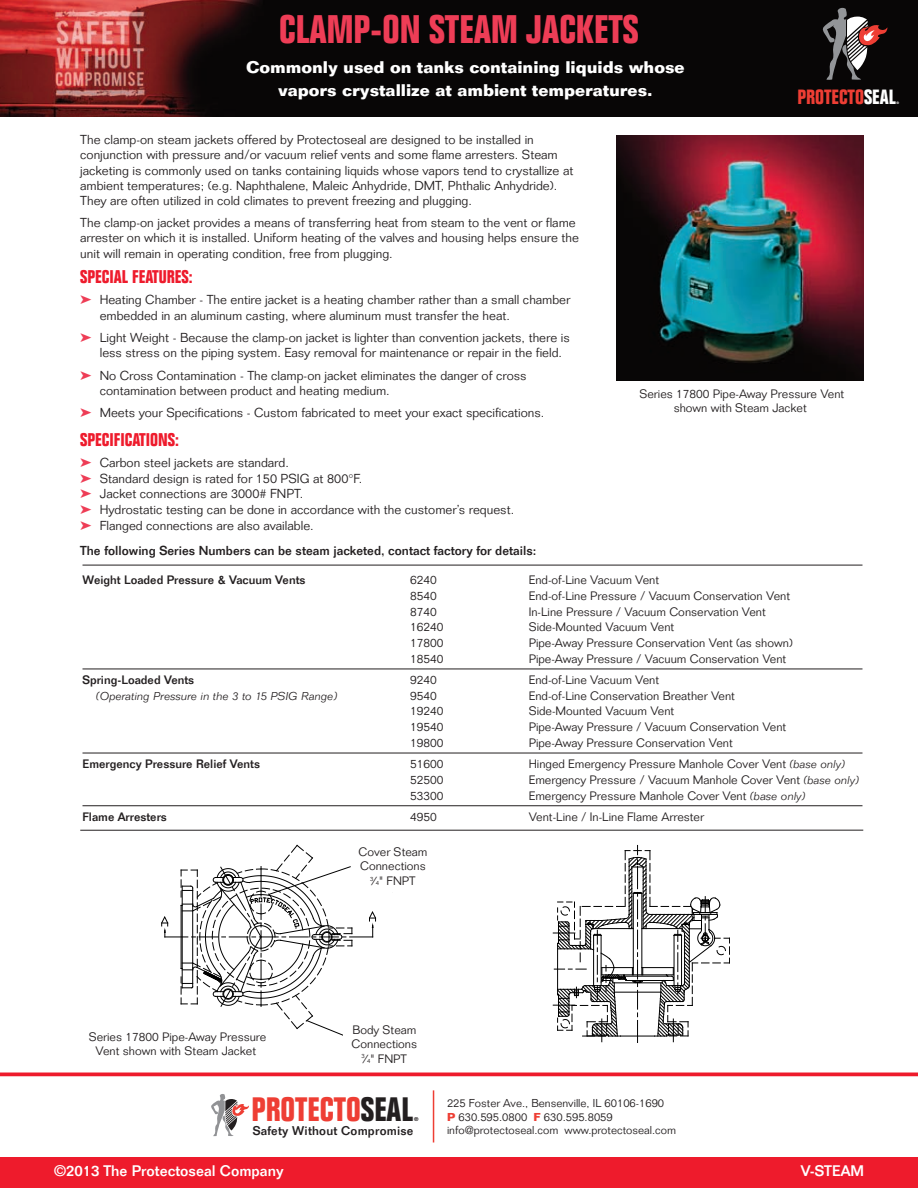
<style>
.page{position:relative;width:918px;height:1188px;background:#fff}
.page>*{position:absolute;margin:0;border:0;box-sizing:border-box;transform-origin:0 0}
.t1{font:700 condensed 39px "Folio Std";color:#ee3d56}
.t2{font:700 condensed 33.15px "Folio Std";color:#ee3e34}
.t3{font:700 condensed 20.25px "Folio Std";color:#ee3e34}
.t4{font:700 condensed 18px "Folio Std";color:#ee1b2c}
.t5{font:700 16.5px/23px "Folio Std";color:#fff;text-align:center}
.t6{font:500 15px "Folio Std";color:#fff}
.t7{font:300 12.75px/15.3px "Folio Std";color:#231f20}
.t8{font:500 12.75px "Folio Std";color:#231f20}
.t9{font:500 12.45px "Folio Std";letter-spacing:.015em;color:#231f20}
.t10{font:300 12px/14.4px "Folio Std";color:#231f20;text-align:center}
.t11{font:500 12px "Folio Std";color:#231f20}
.t12{font:italic 300 12px "Folio TOT";color:#231f20}
.t13{font:300 11.25px/13.5px "Folio Std";color:#231f20}
.t14{font:700 condensed 5.4px "Folio Std";color:#231f20}
.t15{font:700 condensed 3.3px "Folio Std";color:#fff}
.s1{color:#ee3d56}
.s2{color:#fff}
.s3{font-family:"Folio TOT";font-style:italic}
.s4{font-size:6px}
.s5{color:#231f20}
.s6{font-weight:700;color:#ee3e34}
</style>
<div class="page">
<hr style="left:82px;top:565px;width:780px;height:1px;background:#231f20">
<hr style="left:82px;top:669px;width:780px;height:1px;background:#231f20">
<hr style="left:82px;top:753px;width:780px;height:1px;background:#231f20">
<hr style="left:82px;top:805px;width:780px;height:1px;background:#231f20">
<img style="left:0;top:0;width:918px;height:116px">
<svg style="left:822px;top:8px;width:65px;height:72px;background:#4f4343"></svg>
<img style="left:617px;top:136px;width:247px;height:244px">
<hr style="left:80px;top:830px;width:783px;height:1px;background:#231f20">
<svg style="left:161px;top:845px;width:216px;height:191px"></svg>
<div style="left:354px;top:848px;width:78px;height:44px;background:#fff"></div>
<div style="left:344px;top:1025px;width:81px;height:45px;background:#fff"></div>
<svg style="left:553px;top:845px;width:177px;height:198px"></svg>
<hr style="left:0;top:1073px;width:918px;height:3px;background:#ee1b2c">
<div style="left:0;top:1157px;width:918px;height:31px;background:#ee1b2c"></div>
<svg style="left:211px;top:1094px;width:38px;height:42px"></svg>
<hr style="left:433px;top:1090px;width:1px;height:53px;background:#ee3e34">
<h1 class="t1" style="left:279px;top:15px;width:361px">CLAMP-ON STEAM JACKETS</h1>
<p class="t5" style="left:246px;top:58px;width:440px">Commonly used on tanks containing liquids whose vapors crystallize at ambient temperatures.</p>
<p class="t7" style="left:80px;top:133px;width:495px">The clamp-on steam jackets offered by Protectoseal are designed to be installed in conjunction with pressure and/or vacuum relief vents and some flame arresters. Steam jacketing is commonly used on tanks containing liquids whose vapors tend to crystallize at ambient temperatures; (e.g. Naphthalene, Maleic Anhydride, DMT, Phthalic Anhydride).<br>They are often utilized in cold climates to prevent freezing and plugging.</p>
<p class="t7" style="left:80px;top:216px;width:500px">The clamp-on jacket provides a means of transferring heat from steam to the vent or flame arrester on which it is installed. Uniform heating of the valves and housing helps ensure the unit will remain in operating condition, free from plugging.</p>
<h3 class="t4" style="left:80px;top:270px;width:114px">SPECIAL FEATURES:</h3>
<p class="t7" style="left:100px;top:294px;width:472px;text-indent:-19px"><span class="s1">➤</span> Heating Chamber - The entire jacket is a heating chamber rather than a small chamber embedded in an aluminum casting, where aluminum must transfer the heat.</p>
<p class="t7" style="left:100px;top:331px;width:472px;text-indent:-19px"><span class="s1">➤</span> Light Weight - Because the clamp-on jacket is lighter than convention jackets, there is less stress on the piping system. Easy removal for maintenance or repair in the field.</p>
<p class="t7" style="left:100px;top:369px;width:428px;text-indent:-19px"><span class="s1">➤</span> No Cross Contamination - The clamp-on jacket eliminates the danger of cross contamination between product and heating medium.</p>
<p class="t7" style="left:80px;top:407px;width:466px"><span class="s1">➤</span> Meets your Specifications - Custom fabricated to meet your exact specifications.</p>
<h3 class="t4" style="left:80px;top:433px;width:100px">SPECIFICATIONS:</h3>
<p class="t7" style="left:80px;top:456px;width:435px;line-height:15.9px"><span class="s1">➤</span> Carbon steel jackets are standard.<br><span class="s1">➤</span> Standard design is rated for 150 PSIG at 800°F.<br><span class="s1">➤</span> Jacket connections are 3000# FNPT.<br><span class="s1">➤</span> Hydrostatic testing can be done in accordance with the customer’s request. <span class="s1">➤</span> Flanged connections are also available.</p>
<p class="t8" style="left:80px;top:546px;width:458px">The following Series Numbers can be steam jacketed, contact factory for details:</p>
<h3 class="t3" style="left:798px;top:89px;width:100px">PROTECTO<span class="s2">SEAL</span></h3>
<p class="t15" style="left:896px;top:101px;width:4px">®</p>
<p class="t10" style="left:639px;top:388px;width:206px">Series 17800 Pipe-Away Pressure Vent shown with Steam Jacket</p>
<p class="t11" style="left:82px;top:575px;width:224px">Weight Loaded Pressure &amp; Vacuum Vents</p>
<p class="t10" style="left:410px;top:574px;width:28px">6240</p>
<p class="t10" style="left:529px;top:574px;width:132px">End-of-Line Vacuum Vent</p>
<p class="t10" style="left:410px;top:590px;width:28px">8540</p>
<p class="t10" style="left:529px;top:590px;width:263px">End-of-Line Pressure / Vacuum Conservation Vent</p>
<p class="t10" style="left:410px;top:606px;width:28px">8740</p>
<p class="t10" style="left:529px;top:606px;width:239px">In-Line Pressure / Vacuum Conservation Vent</p>
<p class="t10" style="left:410px;top:621px;width:35px">16240</p>
<p class="t10" style="left:529px;top:621px;width:147px">Side-Mounted Vacuum Vent</p>
<p class="t10" style="left:410px;top:637px;width:35px">17800</p>
<p class="t10" style="left:529px;top:637px;width:266px">Pipe-Away Pressure Conservation Vent (as shown)</p>
<p class="t10" style="left:410px;top:653px;width:35px">18540</p>
<p class="t10" style="left:529px;top:653px;width:259px">Pipe-Away Pressure / Vacuum Conservation Vent</p>
<p class="t11" style="left:82px;top:675px;width:113px">Spring-Loaded Vents</p>
<p class="t10" style="left:410px;top:674px;width:28px">9240</p>
<p class="t10" style="left:529px;top:674px;width:132px">End-of-Line Vacuum Vent</p>
<p class="t12" style="left:96px;top:689px;width:243px">(Operating Pressure in the 3 to 15 PSIG Range)</p>
<p class="t10" style="left:410px;top:690px;width:28px">9540</p>
<p class="t10" style="left:529px;top:690px;width:208px">End-of-Line Conservation Breather Vent</p>
<p class="t10" style="left:410px;top:705px;width:35px">19240</p>
<p class="t10" style="left:529px;top:705px;width:147px">Side-Mounted Vacuum Vent</p>
<p class="t10" style="left:410px;top:721px;width:35px">19540</p>
<p class="t10" style="left:529px;top:721px;width:259px">Pipe-Away Pressure / Vacuum Conservation Vent</p>
<p class="t10" style="left:410px;top:737px;width:35px">19800</p>
<p class="t10" style="left:529px;top:737px;width:206px">Pipe-Away Pressure Conservation Vent</p>
<p class="t11" style="left:82px;top:760px;width:179px">Emergency Pressure Relief Vents</p>
<p class="t10" style="left:410px;top:758px;width:35px">51600</p>
<p class="t10" style="left:529px;top:758px;width:318px">Hinged Emergency Pressure Manhole Cover Vent <span class="s3">(base only)</span></p>
<p class="t10" style="left:410px;top:774px;width:35px">52500</p>
<p class="t10" style="left:529px;top:774px;width:332px">Emergency Pressure / Vacuum Manhole Cover Vent <span class="s3">(base only)</span></p>
<p class="t10" style="left:410px;top:790px;width:35px">53300</p>
<p class="t10" style="left:529px;top:790px;width:278px">Emergency Pressure Manhole Cover Vent <span class="s3">(base only)</span></p>
<p class="t11" style="left:83px;top:812px;width:86px">Flame Arresters</p>
<p class="t10" style="left:410px;top:811px;width:28px">4950</p>
<p class="t10" style="left:529px;top:811px;width:177px">Vent-Line / In-Line Flame Arrester</p>
<p class="t10" style="left:359px;top:846px;width:70px">Cover Steam<br>Connections<br><sup>3</sup>⁄<span class="s4">4</span>" FNPT</p>
<p class="t10" style="left:89px;top:1031px;width:179px">Series 17800 Pipe-Away Pressure<br>Vent shown with Steam Jacket</p>
<p class="t10" style="left:352px;top:1024px;width:67px">Body Steam<br>Connections<br><sup>3</sup>⁄<span class="s4">4</span>" FNPT</p>
<h2 class="t2" style="left:252px;top:1098px;width:163px">PROTECTO<span class="s5">SEAL</span></h2>
<p class="t14" style="left:414px;top:1117px;width:6px">®</p>
<p class="t9" style="left:253px;top:1126px;width:162px">Safety Without Compromise</p>
<p class="t13" style="left:447px;top:1098px;width:231px">225 Foster Ave., Bensenville, IL 60106-1690<br><span class="s6">P</span> 630.595.0800 <span class="s6">F</span> 630.595.8059 info@protectoseal.com www.protectoseal.com</p>
<p class="t6" style="left:54px;top:1166px;width:231px">©2013 The Protectoseal Company</p>
<p class="t6" style="left:801px;top:1166px;width:65px">V-STEAM</p>
</div>
